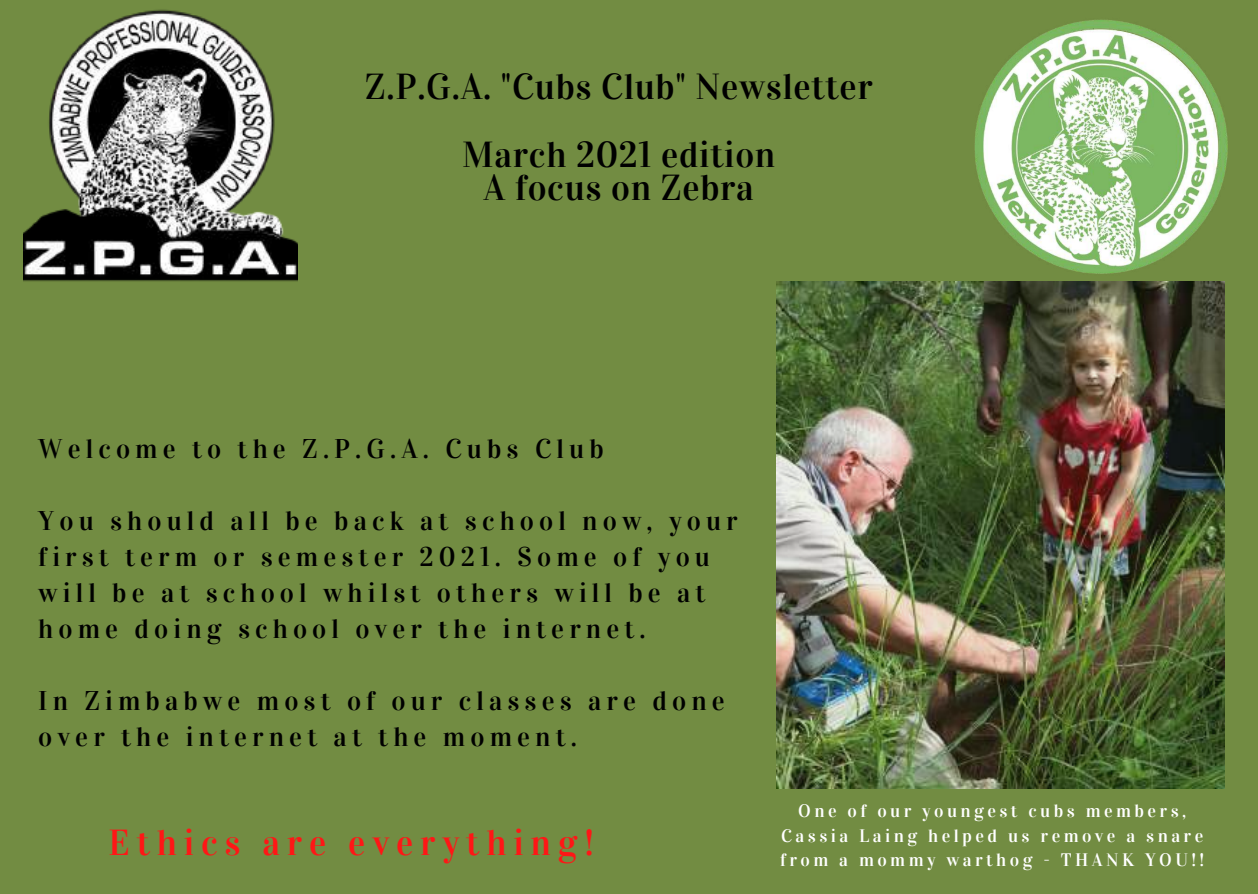
<style>
.page{position:relative;width:1258px;height:894px;background:#fff}
.page>*{position:absolute;margin:0;border:0;box-sizing:border-box;transform-origin:0 0}
.t1{font:36px/67.5px "Vidaloka";letter-spacing:.02em;color:#000;text-align:center}
.t2{font:36px "Vidaloka";letter-spacing:.19em;color:#ff1616}
.t3{font:27px/36px "Vidaloka";letter-spacing:.19em;color:#000}
.t4{font:18px/24px "Vidaloka";letter-spacing:.19em;color:#fff;text-align:center}
</style>
<div class="page">
<div style="left:0;top:0;width:1258px;height:893px;background:#728c42"></div>
<img style="left:776px;top:281px;width:448px;height:506px">
<img style="left:24px;top:9px;width:273px;height:273px">
<img style="left:953px;top:20px;width:275px;height:271px">
<h1 class="t1" style="left:365px;top:53px;width:509px">Z.P.G.A. "Cubs Club" Newsletter<br>March 2021 edition</h1>
<h1 class="t1" style="left:484px;top:155px;width:272px">A focus on Zebra</h1>
<p class="t3" style="left:38px;top:431px;width:567px">Welcome to the Z.P.G.A. Cubs Club</p>
<p class="t3" style="left:38px;top:503px;width:701px">You should all be back at school now, your first term or semester 2021. Some of you will be at school whilst others will be at home doing school over the internet.</p>
<p class="t3" style="left:38px;top:683px;width:688px">In Zimbabwe most of our classes are done over the internet at the moment.</p>
<h1 class="t2" style="left:109px;top:821px;width:487px">Ethics are everything!</h1>
<p class="t4" style="left:780px;top:799px;width:426px">One of our youngest cubs members,<br>Cassia Laing helped us remove a snare from a mommy warthog - THANK YOU!!</p>
</div>
